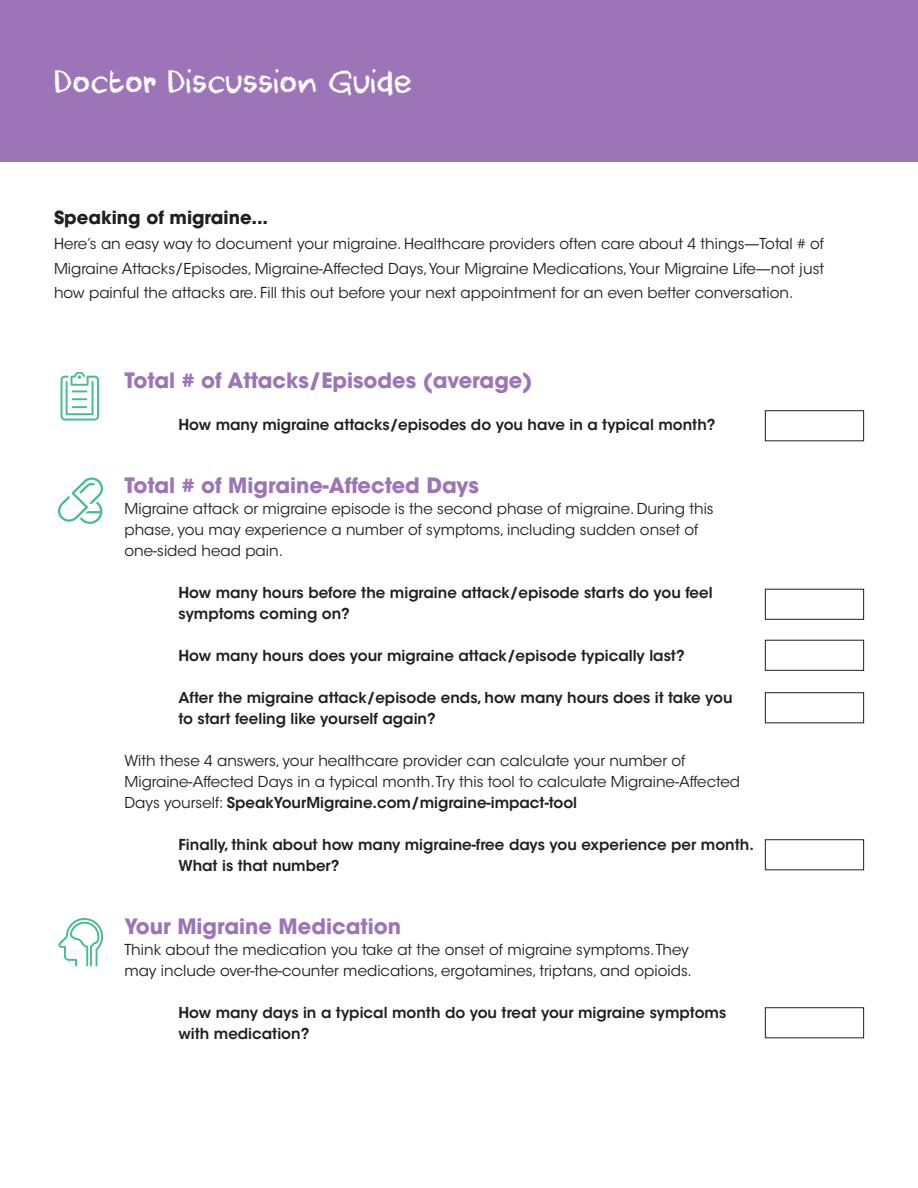
<style>
.page{position:relative;width:918px;height:1188px;background:#fff}
.page>*{position:absolute;margin:0;border:0;box-sizing:border-box;transform-origin:0 0}
.t1{font:30px "DK Cool Crayon";color:#fff}
.t2{font:700 21px "ITC Avant Garde Std";color:#9c74b7}
.t3{font:700 18px "ITC Avant Garde Std";color:#231f20}
.t4{font:15px/21px "ITC Avant Garde Std";color:#231f20}
.t5{font:600 15px/21px "ITC Avant Garde Std";color:#231f20}
.s1{font-weight:600}
</style>
<div class="page">
<div style="left:0;top:0;width:918px;height:162px;background:#9c74b7"></div>
<div style="left:765px;top:589px;width:99px;height:31px;border:1px solid #231f20"></div>
<div style="left:765px;top:410px;width:99px;height:31px;border:1px solid #231f20"></div>
<div style="left:765px;top:640px;width:99px;height:31px;border:1px solid #231f20"></div>
<div style="left:765px;top:692px;width:99px;height:31px;border:1px solid #231f20"></div>
<div style="left:765px;top:839px;width:99px;height:31px;border:1px solid #231f20"></div>
<div style="left:765px;top:1007px;width:99px;height:31px;border:1px solid #231f20"></div>
<svg style="left:61px;top:372px;width:38px;height:49px"></svg>
<svg style="left:58px;top:477px;width:45px;height:47px"></svg>
<svg style="left:58px;top:918px;width:45px;height:48px"></svg>
<h1 class="t1" style="left:54px;top:69px;width:360px">Doctor Discussion Guide</h1>
<p class="t3" style="left:54px;top:206px;width:216px">Speaking of migraine...</p>
<p class="t4" style="left:54px;top:231px;width:772px;line-height:24.6px;text-align:justify">Here’s an easy way to document your migraine. Healthcare providers often care about 4 things—Total # of Migraine Attacks/Episodes, Migraine-Affected Days, Your Migraine Medications, Your Migraine Life—not just how painful the attacks are. Fill this out before your next appointment for an even better conversation.</p>
<h2 class="t2" style="left:124px;top:366px;width:409px">Total # of Attacks/Episodes (average)</h2>
<p class="t5" style="left:178px;top:414px;width:539px">How many migraine attacks/episodes do you have in a typical month?</p>
<h2 class="t2" style="left:124px;top:471px;width:356px">Total # of Migraine-Affected Days</h2>
<p class="t4" style="left:124px;top:498px;width:591px">Migraine attack or migraine episode is the second phase of migraine. During this phase, you may experience a number of symptoms, including sudden onset of one-sided head pain.</p>
<p class="t5" style="left:178px;top:582px;width:536px">How many hours before the migraine attack/episode starts do you feel symptoms coming on?</p>
<p class="t5" style="left:178px;top:645px;width:508px">How many hours does your migraine attack/episode typically last?</p>
<p class="t5" style="left:178px;top:687px;width:556px">After the migraine attack/episode ends, how many hours does it take you to start feeling like yourself again?</p>
<p class="t4" style="left:124px;top:750px;width:617px">With these 4 answers, your healthcare provider can calculate your number of<br>Migraine-Affected Days in a typical month. Try this tool to calculate Migraine-Affected<br>Days yourself: <span class="s1">SpeakYourMigraine.com/migraine-impact-tool</span></p>
<p class="t5" style="left:178px;top:834px;width:577px">Finally, think about how many migraine-free days you experience per month.<br>What is that number?</p>
<h2 class="t2" style="left:124px;top:912px;width:278px">Your Migraine Medication</h2>
<p class="t4" style="left:124px;top:939px;width:569px">Think about the medication you take at the onset of migraine symptoms. They may include over-the-counter medications, ergotamines, triptans, and opioids.</p>
<p class="t5" style="left:178px;top:1002px;width:549px">How many days in a typical month do you treat your migraine symptoms with medication?</p>
</div>
